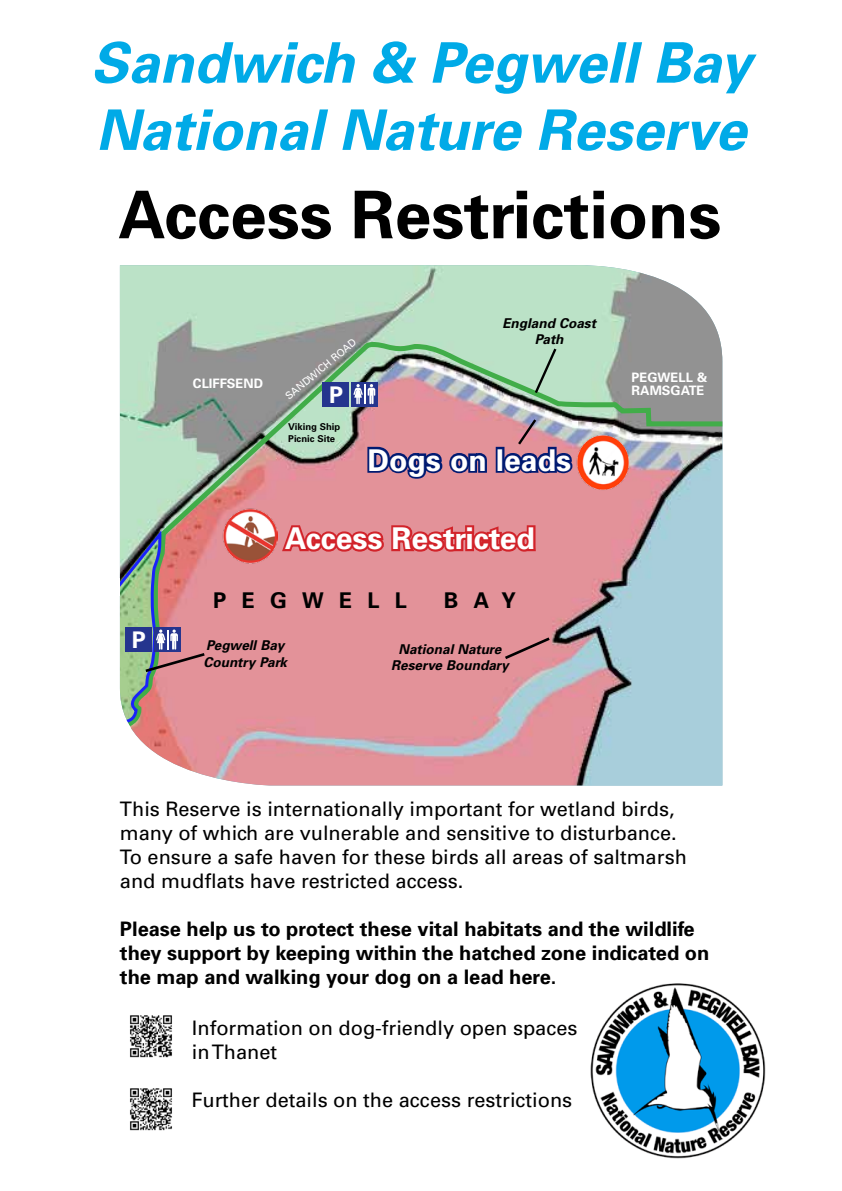
<style>
.page{position:relative;width:842px;height:1191px;background:#fff}
.page>*{position:absolute;margin:0;border:0;box-sizing:border-box;transform-origin:0 0}
.t1{font:700 65.8px "Univers";color:#000}
.t2{font:italic 700 56px/67.2px "Univers";color:#00aae7}
.t3{font:700 30px "Univers";color:#fff}
.t4{font:700 22.9px "Univers";color:#fff}
.t5{font:700 21.7px "Univers";letter-spacing:.7em;color:#000}
.t6{font:20px/24px "Univers";color:#000}
.t7{font:700 20px/24px "Univers";color:#000}
.t8{font:italic 700 13.5px/16.2px "Univers";color:#000;text-align:center}
.t9{font:700 13px/13px "Univers";color:#fff}
.t10{font:10.2px "Univers";color:#fff}
.t11{font:700 9.5px/11.4px "Univers";color:#000}
</style>
<div class="page">
<img style="left:590px;top:983px;width:176px;height:176px">
<img style="left:120px;top:265px;width:602px;height:520px">
<svg style="left:155px;top:342px;width:568px;height:199px;background:#b1a19d"></svg>
<svg style="left:365px;top:445px;width:124px;height:36px;background:#775985"></svg>
<div style="left:496px;top:447px;width:8px;height:26px;border:4px solid #001a71"></div>
<svg style="left:533px;top:346px;width:25px;height:50px"></svg>
<svg style="left:502px;top:635px;width:51px;height:26px"></svg>
<div style="left:351px;top:382px;width:27px;height:24px;background:#25358e"></div>
<svg style="left:353px;top:384px;width:22px;height:20px"></svg>
<div style="left:323px;top:382px;width:26px;height:24px;background:#25358e"></div>
<svg style="left:501px;top:417px;width:73px;height:58px;background:#8c7194"></svg>
<svg style="left:279px;top:523px;width:259px;height:31px;background:#d85057"></svg>
<svg style="left:119px;top:528px;width:89px;height:203px;background:#b2908e"></svg>
<img style="left:223px;top:508px;width:55px;height:55px">
<img style="left:574px;top:435px;width:55px;height:55px">
<img style="left:130px;top:1015px;width:42px;height:43px">
<img style="left:130px;top:1088px;width:42px;height:43px">
<h2 class="t2" style="left:91px;top:27px;width:662px">Sandwich &amp; Pegwell Bay<br>National Nature Reserve</h2>
<h1 class="t1" style="left:118px;top:173px;width:605px">Access Restrictions</h1>
<p class="t4" style="left:132px;top:625px;width:16px">P</p>
<p class="t9" style="left:193px;top:376px;width:72px">CLIFFSEND</p>
<p class="t10" style="left:283px;top:393px;width:90px;rotate:-40deg">SANDWICH ROAD</p>
<p class="t4" style="left:329px;top:379px;width:16px">P</p>
<p class="t11" style="left:288px;top:421px;width:54px">Viking Ship<br>Picnic Site</p>
<p class="t8" style="left:502px;top:314px;width:95px">England Coast<br>Path</p>
<h3 class="t3" style="left:368px;top:441px;width:205px">Dogs on leads</h3>
<h3 class="t3" style="left:285px;top:519px;width:252px">Access Restricted</h3>
<p class="t5" style="left:213px;top:586px;width:195px">PEGWELL</p>
<p class="t5" style="left:444px;top:586px;width:74px">BAY</p>
<p class="t8" style="left:203px;top:637px;width:85px;text-align:left">Pegwell Bay<br>Country Park</p>
<p class="t8" style="left:391px;top:640px;width:119px">National Nature<br>Reserve Boundary</p>
<p class="t9" style="left:632px;top:370px;width:77px">PEGWELL &amp;<br>RAMSGATE</p>
<p class="t6" style="left:120px;top:796px;width:569px">This Reserve is internationally important for wetland birds, many of which are vulnerable and sensitive to disturbance.<br>To ensure a safe haven for these birds all areas of saltmarsh and mudflats have restricted access.</p>
<p class="t7" style="left:120px;top:916px;width:591px">Please help us to protect these vital habitats and the wildlife they support by keeping within the hatched zone indicated on the map and walking your dog on a lead here.</p>
<p class="t6" style="left:192px;top:1015px;width:387px">Information on dog-friendly open spaces in Thanet</p>
<p class="t6" style="left:192px;top:1087px;width:382px">Further details on the access restrictions</p>
</div>
